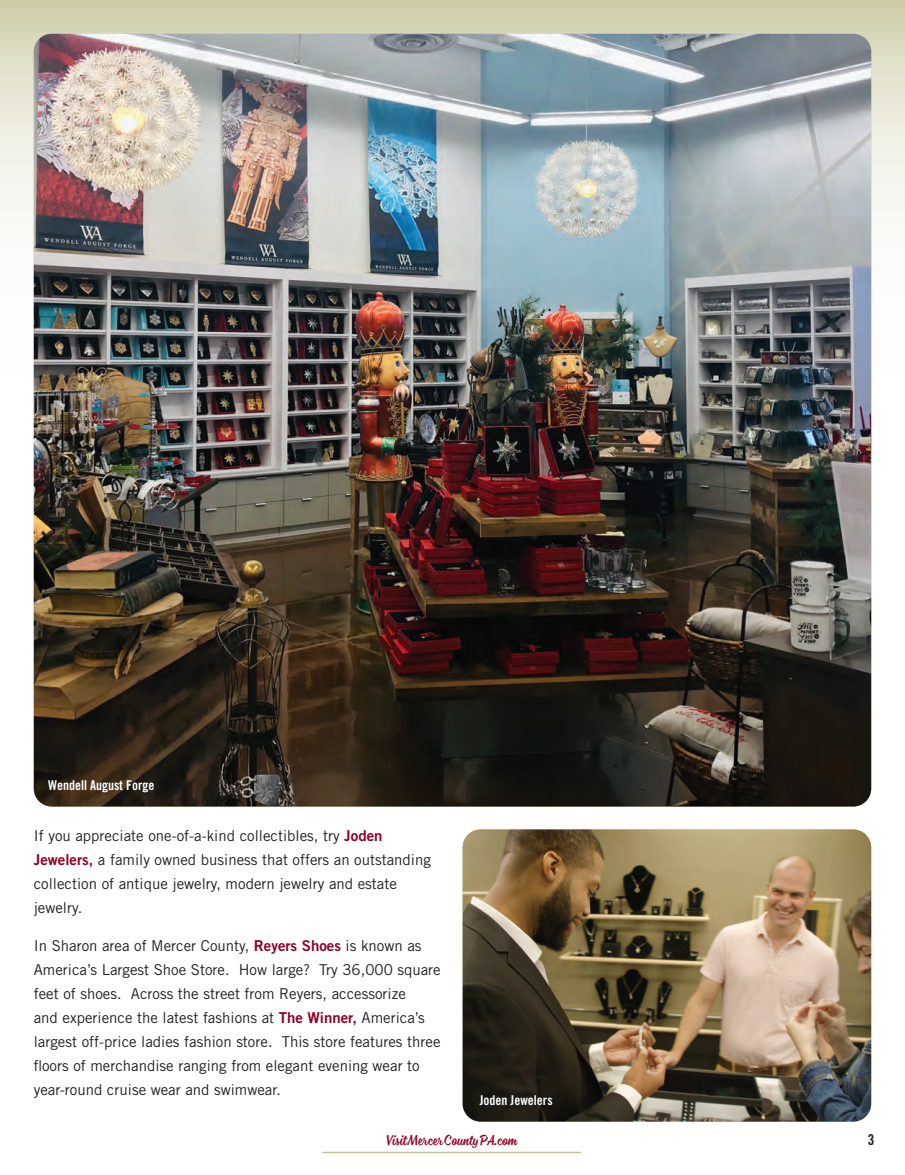
<style>
.page{position:relative;width:905px;height:1175px;background:#fff}
.page>*{position:absolute;margin:0;border:0;box-sizing:border-box;transform-origin:0 0}
.t1{font:15px/24px "Trade Gothic";color:#231f20}
.t2{font:15px "Blonde Script";color:#900126}
.t3{font:15px "Trade Gothic Bold Cond Twenty";color:#231f20}
.t4{font:13.5px "Trade Gothic Bold Cond Twenty";color:#fff}
.s1{font-family:"Trade Gothic Bold Two";color:#900126}
</style>
<div class="page">
<hr style="left:322px;top:1151px;width:259px;height:2px;background:#c6c39b">
<svg style="left:0;top:0;width:904px;height:584px"></svg>
<img style="left:34px;top:34px;width:837px;height:772px">
<img style="left:462px;top:829px;width:409px;height:292px">
<p class="t4" style="left:48px;top:777px;width:108px">Wendell August Forge</p>
<p class="t1" style="left:34px;top:823px;width:399px">If you appreciate one-of-a-kind collectibles, try <span class="s1">Joden Jewelers,</span> a family owned business that offers an outstanding collection of antique jewelry, modern jewelry and estate jewelry.</p>
<p class="t1" style="left:34px;top:933px;width:408px">In Sharon area of Mercer County, <span class="s1">Reyers Shoes</span> is known as America’s Largest Shoe Store. How large? Try 36,000 square feet of shoes. Across the street from Reyers, accessorize<br>and experience the latest fashions at <span class="s1">The Winner,</span> America’s largest off-price ladies fashion store. This store features three floors of merchandise ranging from elegant evening wear to year-round cruise wear and swimwear.</p>
<p class="t4" style="left:480px;top:1091px;width:74px">Joden Jewelers</p>
<p class="t2" style="left:385px;top:1131px;width:134px">VisitMercerCountyPA.com</p>
<p class="t3" style="left:867px;top:1130px;width:8px">3</p>
</div>
